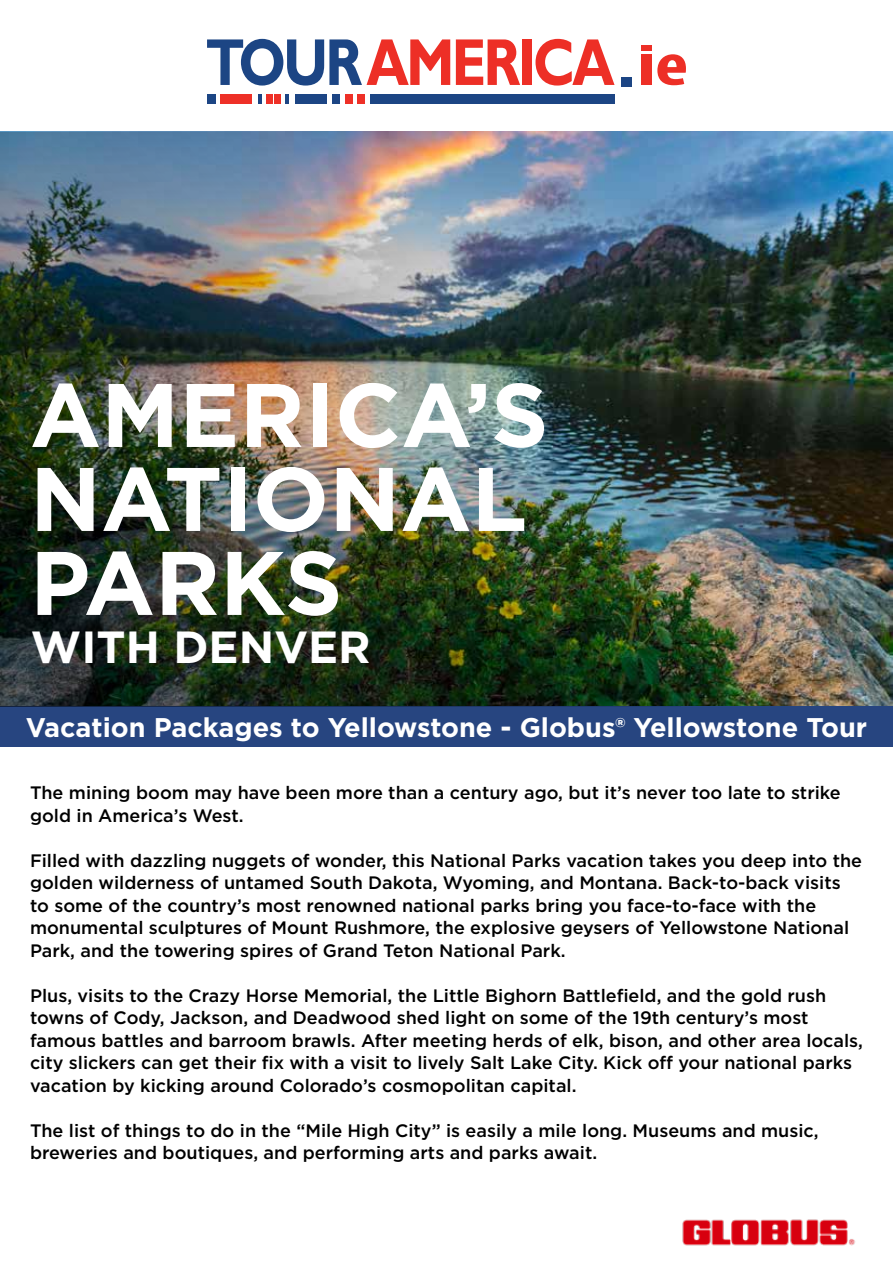
<style>
.page{position:relative;width:893px;height:1263px;background:#fff}
.page>*{position:absolute;margin:0;border:0;box-sizing:border-box;transform-origin:0 0}
.t1{font:700 90px/84px "Gotham";color:#fff}
.t2{font:700 45px "Gotham";color:#fff}
.t3{font:700 27px "Gotham";color:#fff}
.t4{font:500 18px/22.5px "Gotham";color:#000}
</style>
<div class="page">
<img style="left:680px;top:132px;width:213px;height:574px">
<div style="left:0;top:706px;width:893px;height:41px;background:#274580"></div>
<img style="left:682px;top:1219px;width:173px;height:27px">
<svg style="left:207px;top:39px;width:243px;height:47px"></svg>
<svg style="left:456px;top:39px;width:64px;height:46px"></svg>
<div style="left:522px;top:39px;width:9px;height:46px;background:#ed2f26"></div>
<svg style="left:535px;top:39px;width:79px;height:47px"></svg>
<div style="left:220px;top:94px;width:32px;height:10px;background:#ee3027"></div>
<div style="left:266px;top:94px;width:6px;height:10px;background:#ee3027"></div>
<div style="left:274px;top:94px;width:7px;height:10px;background:#ee3027"></div>
<div style="left:345px;top:94px;width:7px;height:10px;background:#ee3027"></div>
<div style="left:357px;top:94px;width:7px;height:10px;background:#ee3027"></div>
<div style="left:332px;top:94px;width:7px;height:10px;background:#1c4584"></div>
<div style="left:207px;top:94px;width:8px;height:10px;background:#1c4584"></div>
<hr style="left:258px;top:94px;width:4px;height:10px;background:#1c4584">
<svg style="left:286px;top:94px;width:3px;height:10px"></svg>
<div style="left:295px;top:94px;width:32px;height:10px;background:#1c4584"></div>
<div style="left:370px;top:94px;width:244px;height:10px;background:#1c4584"></div>
<div style="left:622px;top:77px;width:10px;height:9px;background:#1c4584"></div>
<div style="left:641px;top:46px;width:10px;height:5px;background:#ed2f26"></div>
<div style="left:641px;top:55px;width:10px;height:30px;background:#ed2f26"></div>
<svg style="left:657px;top:54px;width:29px;height:31px"></svg>
<img style="left:0;top:132px;width:680px;height:574px">
<h1 class="t1" style="left:30px;top:373px;width:520px">AMERICA’S<br>NATIONAL<br>PARKS</h1>
<h2 class="t2" style="left:31px;top:617px;width:341px">WITH DENVER</h2>
<h3 class="t3" style="left:26px;top:710px;width:843px">Vacation Packages to Yellowstone - Globus® Yellowstone Tour</h3>
<p class="t4" style="left:30px;top:781px;width:812px">The mining boom may have been more than a century ago, but it’s never too late to strike gold in America’s West.</p>
<p class="t4" style="left:30px;top:849px;width:834px">Filled with dazzling nuggets of wonder, this National Parks vacation takes you deep into the golden wilderness of untamed South Dakota, Wyoming, and Montana. Back-to-back visits to some of the country’s most renowned national parks bring you face-to-face with the monumental sculptures of Mount Rushmore, the explosive geysers of Yellowstone National Park, and the towering spires of Grand Teton National Park.</p>
<p class="t4" style="left:30px;top:984px;width:835px">Plus, visits to the Crazy Horse Memorial, the Little Bighorn Battlefield, and the gold rush towns of Cody, Jackson, and Deadwood shed light on some of the 19th century’s most famous battles and barroom brawls. After meeting herds of elk, bison, and other area locals, city slickers can get their fix with a visit to lively Salt Lake City. Kick off your national parks vacation by kicking around Colorado’s cosmopolitan capital.</p>
<p class="t4" style="left:30px;top:1119px;width:790px">The list of things to do in the “Mile High City” is easily a mile long. Museums and music, breweries and boutiques, and performing arts and parks await.</p>
</div>
